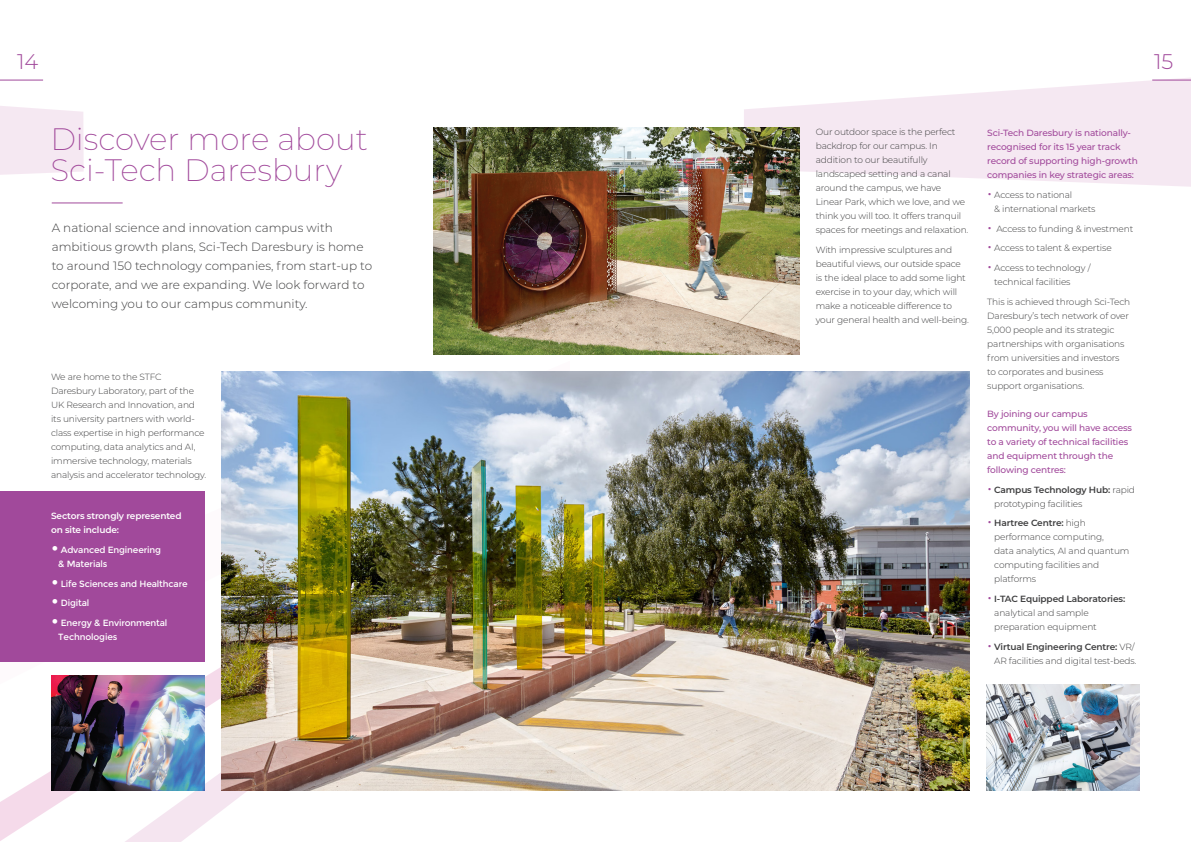
<style>
.page{position:relative;width:1191px;height:842px;background:#fff}
.page>*{position:absolute;margin:0;border:0;box-sizing:border-box;transform-origin:0 0}
.t1{font:200 31px/31.5px "Montserrat";color:#a1499b}
.t2{font:300 21.2px "Montserrat";color:#a1499b}
.t3{font:300 12px/19px "Montserrat";color:#3e3e3f}
.t4{font:300 9px/14px "Montserrat";letter-spacing:-.015em;color:#3e3e3f}
.t5{font:500 9px/14px "Montserrat";letter-spacing:-.015em;color:#a1499b}
.t6{font:9px/14px "Montserrat";letter-spacing:-.015em;color:#fff}
.t7{font:600 9px/14px "Montserrat";letter-spacing:-.015em;color:#fff}
.s1{font-size:18px}
.s2{font-size:18px;color:#a1499b}
.s3{font-weight:600}
</style>
<div class="page">
<svg style="left:0;top:558px;width:247px;height:284px"></svg>
<svg style="left:0;top:106px;width:84px;height:69px;background:#f5e9f2"></svg>
<svg style="left:743px;top:78px;width:448px;height:123px;fill:#f5e8f2"></svg>
<svg style="left:743px;top:78px;width:348px;height:40px;fill:#f5e8f2"></svg>
<hr style="left:52px;top:203px;width:71px;height:1px;background:#a1499b">
<hr style="left:1152px;top:80px;width:39px;height:1px;background:#a1499b">
<hr style="left:0;top:80px;width:43px;height:1px;background:#a1499b">
<img style="left:221px;top:371px;width:748px;height:420px">
<img style="left:986px;top:685px;width:154px;height:106px">
<img style="left:51px;top:675px;width:153px;height:116px">
<img style="left:434px;top:128px;width:365px;height:226px">
<div style="left:0;top:491px;width:204px;height:171px;background:#a1499b"></div>
<p class="t2" style="left:17px;top:47px;width:23px">14</p>
<p class="t2" style="left:1154px;top:47px;width:21px">15</p>
<p class="t1" style="left:50px;top:122px;width:319px">Discover more about<br>Sci-Tech Daresbury</p>
<p class="t3" style="left:52px;top:218px;width:322px">A national science and innovation campus with ambitious growth plans, Sci-Tech Daresbury is home to around 150 technology companies, from start-up to corporate, and we are expanding. We look forward to welcoming you to our campus community.</p>
<p class="t4" style="left:51px;top:370px;width:157px">We are home to the STFC Daresbury Laboratory, part of the UK Research and Innovation, and its university partners with world&shy;class expertise in high performance computing, data analytics and AI, immersive technology, materials analysis and accelerator technology.</p>
<p class="t7" style="left:51px;top:509px;width:132px">Sectors strongly represented on site include:</p>
<p class="t6" style="left:58px;top:543px;width:104px;text-indent:-7px"><span class="s1">•</span> Advanced Engineering &amp; Materials</p>
<p class="t6" style="left:51px;top:577px;width:138px"><span class="s1">•</span> Life Sciences and Healthcare</p>
<p class="t6" style="left:51px;top:596px;width:40px"><span class="s1">•</span> Digital</p>
<p class="t6" style="left:58px;top:616px;width:111px;text-indent:-7px"><span class="s1">•</span> Energy &amp; Environmental<br>Technologies</p>
<p class="t4" style="left:815px;top:124px;width:154px">Our outdoor space is the perfect backdrop for our campus. In addition to our beautifully landscaped setting and a canal around the campus, we have<br>Linear Park, which we love, and we think you will too. It offers tranquil spaces for meetings and relaxation.</p>
<p class="t4" style="left:815px;top:242px;width:155px">With impressive sculptures and beautiful views, our outside space is the ideal place to add some light exercise in to your day, which will make a noticeable difference to your general health and well-being.</p>
<p class="t5" style="left:987px;top:126px;width:152px">Sci-Tech Daresbury is nationally&shy;recognised for its 15 year track record of supporting high-growth companies in key strategic areas:</p>
<p class="t4" style="left:994px;top:187px;width:103px;text-indent:-7px"><span class="s2">•</span> Access to national<br>&amp; international markets</p>
<p class="t4" style="left:987px;top:221px;width:147px"><span class="s2">•</span> Access to funding &amp; investment</p>
<p class="t4" style="left:987px;top:241px;width:126px"><span class="s2">•</span> Access to talent &amp; expertise</p>
<p class="t4" style="left:994px;top:260px;width:98px;text-indent:-7px"><span class="s2">•</span> Access to technology / technical facilities</p>
<p class="t4" style="left:987px;top:294px;width:145px">This is achieved through Sci-Tech<br>Daresbury’s tech network of over<br>5,000 people and its strategic partnerships with organisations from universities and investors to corporates and business support organisations.</p>
<p class="t5" style="left:987px;top:406px;width:146px">By joining our campus community, you will have access to a variety of technical facilities and equipment through the following centres:</p>
<p class="t4" style="left:994px;top:482px;width:142px;text-indent:-7px"><span class="s2">•</span> <span class="s3">Campus Technology Hub:</span> rapid prototyping facilities</p>
<p class="t4" style="left:994px;top:516px;width:137px;text-indent:-7px"><span class="s2">•</span> <span class="s3">Hartree Centre:</span> high performance computing,<br>data analytics, AI and quantum computing facilities and platforms</p>
<p class="t4" style="left:994px;top:591px;width:132px;text-indent:-7px"><span class="s2">•</span> <span class="s3">I-TAC Equipped Laboratories: </span>analytical and sample preparation equipment</p>
<p class="t4" style="left:987px;top:639px;width:151px;text-align:right"><span class="s2">•</span> <span class="s3">Virtual Engineering Centre:</span> VR/<br>AR facilities and digital test-beds.</p>
</div>
